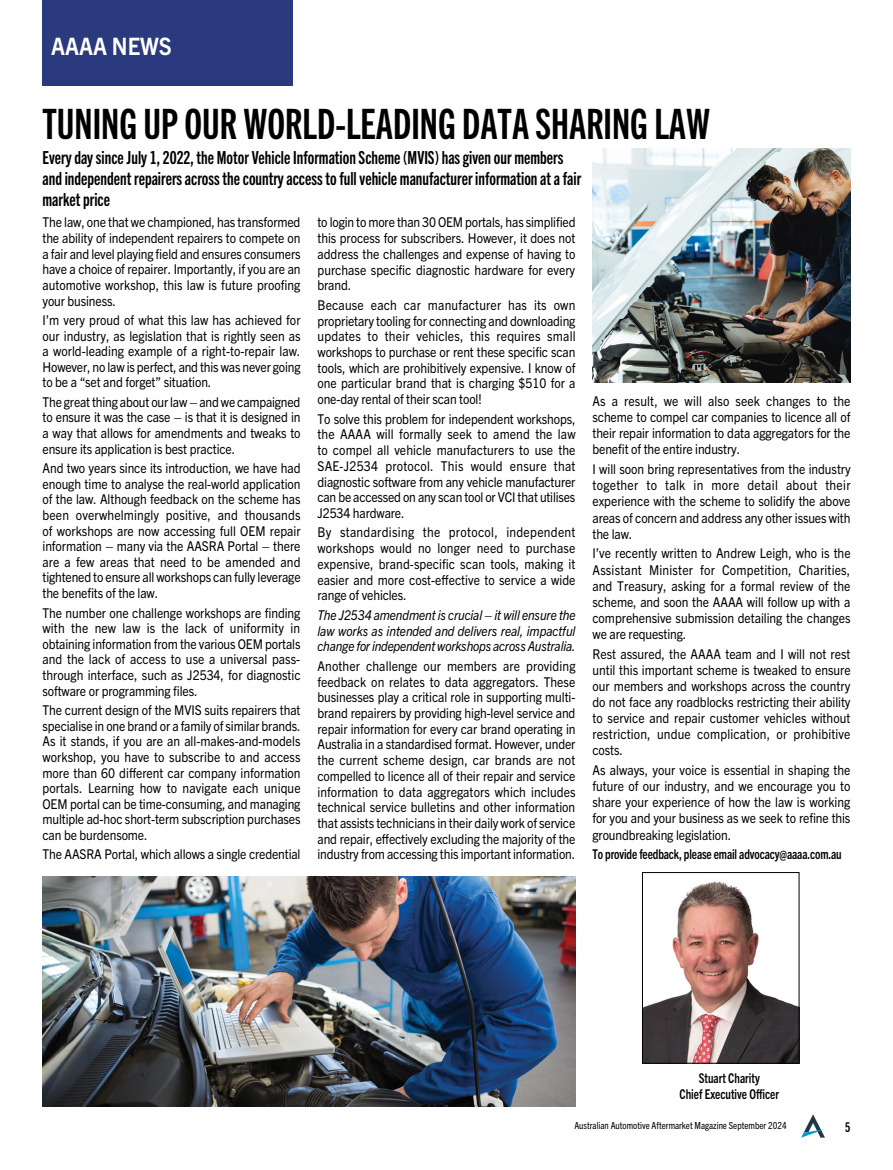
<style>
.page{position:relative;width:893px;height:1170px;background:#fff}
.page>*{position:absolute;margin:0;border:0;box-sizing:border-box;transform-origin:0 0}
.Heads_-_update{font:42px "Trade Gothic Next LT Pro Bd Cm";color:#000}
.t1{font:700 24px "Trade Gothic Next LT Pro";color:#fff;scale:.9 1}
.Sub_Heads_-_update{font:18px/21px "Trade Gothic Next LT Pro Bd Cm";color:#000}
.Body_Copy_-_update{font:13.5px/15.6px "Trade Gothic Next LT Pro";letter-spacing:-.01em;color:#000;text-align:justify;scale:.9 1}
.Body_Copy_-_update-2{font:italic 13.5px/15.8px "Trade Gothic Next LT Pro";letter-spacing:-.015em;color:#000;text-align:justify;scale:.9 1}
.Contact_-_update{font:700 condensed 13.5px "Trade Gothic Next LT Pro";letter-spacing:-.01em;color:#000;scale:.9 1}
.t2{font:13.5px "Trade Gothic Next LT Pro Bd Cm";color:#000}
.t3{font:condensed 9.75px "Trade Gothic Next LT Pro";color:#000}
</style>
<div class="page">
<div style="left:43px;top:0;width:250px;height:85px;background:#2b397e"></div>
<svg style="left:801px;top:1114px;width:24px;height:23px"></svg>
<img style="left:592px;top:149px;width:258px;height:234px">
<img style="left:644px;top:881px;width:153px;height:180px">
<div style="left:642px;top:872px;width:157px;height:191px;border:1px solid #000"></div>
<img style="left:43px;top:876px;width:532px;height:230px">
<p class="t1" style="left:51px;top:29px;width:136px">AAAA NEWS</p>
<p class="Heads_-_update" style="left:43px;top:96px;width:669px">TUNING UP OUR WORLD-LEADING DATA SHARING LAW</p>
<p class="Sub_Heads_-_update" style="left:43px;top:146px;width:540px">Every day since July 1, 2022, the Motor Vehicle Information Scheme (MVIS) has given our members and independent repairers across the country access to full vehicle manufacturer information at a fair market price</p>
<p class="Body_Copy_-_update" style="left:43px;top:214px;width:288px">The law, one that we championed, has transformed the ability of independent repairers to compete on a fair and level playing field and ensures consumers have a choice of repairer. Importantly, if you are an automotive workshop, this law is future proofing your business.</p>
<p class="Body_Copy_-_update" style="left:43px;top:311px;width:288px">I’m very proud of what this law has achieved for our industry, as legislation that is rightly seen as a world-leading example of a right-to-repair law.<br>However, no law is perfect, and this was never going to be a “set and forget” situation.</p>
<p class="Body_Copy_-_update" style="left:43px;top:393px;width:288px">The great thing about our law – and we campaigned to ensure it was the case – is that it is designed in a way that allows for amendments and tweaks to ensure its application is best practice.</p>
<p class="Body_Copy_-_update" style="left:43px;top:459px;width:288px">And two years since its introduction, we have had enough time to analyse the real-world application of the law. Although feedback on the scheme has been overwhelmingly positive, and thousands of workshops are now accessing full OEM repair information – many via the AASRA Portal – there are a few areas that need to be amended and tightened to ensure all workshops can fully leverage the benefits of the law.</p>
<p class="Body_Copy_-_update" style="left:43px;top:604px;width:288px">The number one challenge workshops are finding with the new law is the lack of uniformity in obtaining information from the various OEM portals and the lack of access to use a universal pass&shy;through interface, such as J2534, for diagnostic software or programming files.</p>
<p class="Body_Copy_-_update" style="left:43px;top:701px;width:288px">The current design of the MVIS suits repairers that specialise in one brand or a family of similar brands.<br>As it stands, if you are an all-makes-and-models workshop, you have to subscribe to and access more than 60 different car company information portals. Learning how to navigate each unique OEM portal can be time-consuming, and managing multiple ad-hoc short-term subscription purchases can be burdensome.</p>
<p class="Body_Copy_-_update" style="left:43px;top:845px;width:288px">The AASRA Portal, which allows a single credential</p>
<p class="Body_Copy_-_update" style="left:317px;top:214px;width:288px">to login to more than 30 OEM portals, has simplified this process for subscribers. However, it does not address the challenges and expense of having to purchase specific diagnostic hardware for every brand.</p>
<p class="Body_Copy_-_update" style="left:317px;top:296px;width:288px">Because each car manufacturer has its own proprietary tooling for connecting and downloading updates to their vehicles, this requires small workshops to purchase or rent these specific scan tools, which are prohibitively expensive. I know of one particular brand that is charging $510 for a one-day rental of their scan tool!</p>
<p class="Body_Copy_-_update" style="left:317px;top:410px;width:288px">To solve this problem for independent workshops, the AAAA will formally seek to amend the law to compel all vehicle manufacturers to use the SAE-J2534 protocol. This would ensure that diagnostic software from any vehicle manufacturer can be accessed on any scan tool or VCI that utilises J2534 hardware.</p>
<p class="Body_Copy_-_update" style="left:317px;top:523px;width:288px">By standardising the protocol, independent workshops would no longer need to purchase expensive, brand-specific scan tools, making it easier and more cost-effective to service a wide range of vehicles.</p>
<p class="Body_Copy_-_update-2" style="left:317px;top:606px;width:288px">The J2534 amendment is crucial – it will ensure the law works as intended and delivers real, impactful change for independent workshops across Australia.</p>
<p class="Body_Copy_-_update" style="left:317px;top:657px;width:288px">Another challenge our members are providing feedback on relates to data aggregators. These businesses play a critical role in supporting multi&shy;brand repairers by providing high-level service and repair information for every car brand operating in Australia in a standardised format. However, under the current scheme design, car brands are not compelled to licence all of their repair and service information to data aggregators which includes technical service bulletins and other information that assists technicians in their daily work of service and repair, effectively excluding the majority of the industry from accessing this important information.</p>
<p class="Body_Copy_-_update" style="left:592px;top:392px;width:288px;line-height:16px">As a result, we will also seek changes to the scheme to compel car companies to licence all of their repair information to data aggregators for the benefit of the entire industry.</p>
<p class="Body_Copy_-_update" style="left:592px;top:460px;width:288px;line-height:16px">I will soon bring representatives from the industry together to talk in more detail about their experience with the scheme to solidify the above areas of concern and address any other issues with the law.</p>
<p class="Body_Copy_-_update" style="left:592px;top:544px;width:288px;line-height:16px">I’ve recently written to Andrew Leigh, who is the Assistant Minister for Competition, Charities, and Treasury, asking for a formal review of the scheme, and soon the AAAA will follow up with a comprehensive submission detailing the changes we are requesting.</p>
<p class="Body_Copy_-_update" style="left:592px;top:645px;width:288px;line-height:16px">Rest assured, the AAAA team and I will not rest until this important scheme is tweaked to ensure our members and workshops across the country do not face any roadblocks restricting their ability to service and repair customer vehicles without restriction, undue complication, or prohibitive costs.</p>
<p class="Body_Copy_-_update" style="left:592px;top:761px;width:288px;line-height:16px">As always, your voice is essential in shaping the future of our industry, and we encourage you to share your experience of how the law is working for you and your business as we seek to refine this groundbreaking legislation.</p>
<p class="Contact_-_update" style="left:592px;top:845px;width:279px">To provide feedback, please email advocacy@aaaa.com.au</p>
<p class="Contact_-_update" style="left:699px;top:1069px;width:70px">Stuart Charity</p>
<p class="Contact_-_update" style="left:679px;top:1084px;width:112px">Chief Executive Officer</p>
<p class="t3" style="left:574px;top:1118px;width:214px">Australian Automotive Aftermarket Magazine September 2024</p>
<p class="t2" style="left:845px;top:1117px;width:7px">5</p>
</div>
